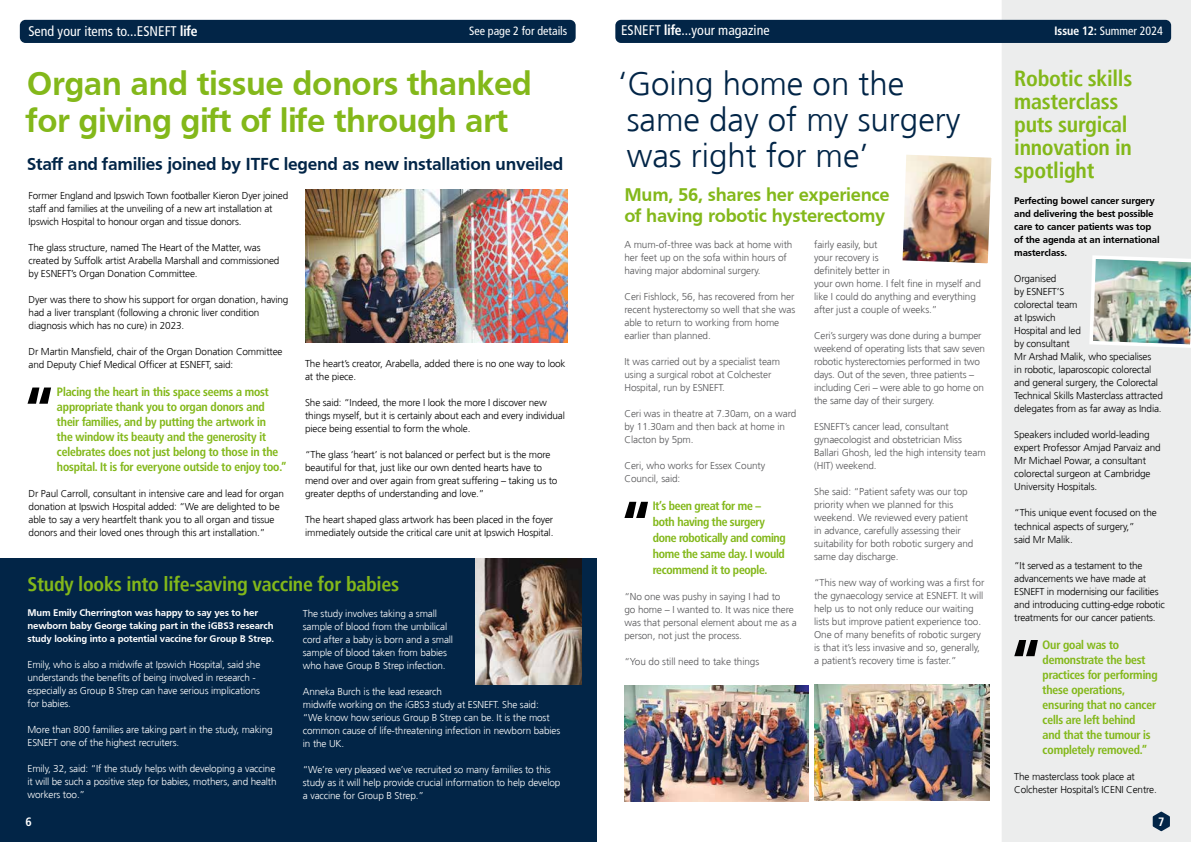
<style>
.page{position:relative;width:1191px;height:842px;background:#fff}
.page>*{position:absolute;margin:0;border:0;box-sizing:border-box;transform-origin:0 0}
.t1{font:700 34.4px/37.5px "Frutiger";letter-spacing:-.015em;color:#83b81a}
.t2{font:300 33px/36px "Frutiger";color:#022547}
.t3{font:700 condensed 22px/23px "Frutiger LT";letter-spacing:-.015em;color:#83b81a}
.t4{font:700 condensed 20px "Frutiger LT";letter-spacing:-.015em;color:#83b81a}
.t5{font:700 19px/21px "Frutiger";letter-spacing:-.015em;color:#83b81a}
.t6{font:700 18px "Frutiger";letter-spacing:-.015em;color:#022547}
.t7{font:condensed 14px "Frutiger LT";color:#fff}
.t8{font:700 12px/15px "Frutiger Condensed BQ";letter-spacing:-.01em;color:#83b81a}
.t9{font:condensed 12px "Frutiger LT";color:#fff}
.t10{font:700 12px "Frutiger Condensed BQ";color:#fff}
.t11{font:300 10px/13px "Frutiger";letter-spacing:-.015em;color:#000}
.t12{font:300 10px/13px "Frutiger";letter-spacing:-.01em;color:#58585a}
.t13{font:300 10px/13px "Frutiger";letter-spacing:-.015em;color:#fff}
.t14{font:700 10px/13px "Frutiger";letter-spacing:-.015em;color:#fff}
.t15{font:700 10px/13px "Frutiger";letter-spacing:-.015em;color:#000}
.s1{font-family:"Frutiger Condensed BQ";font-weight:700;font-stretch:normal}
</style>
<div class="page">
<div style="left:1001px;top:0;width:190px;height:842px;background:#eceded"></div>
<div style="left:0;top:558px;width:596px;height:284px;background:#022547"></div>
<svg style="left:1152px;top:812px;width:17px;height:19px"></svg>
<div style="left:615px;top:20px;width:556px;height:23px;background:#022547;border-radius:6px"></div>
<div style="left:20px;top:20px;width:555px;height:23px;background:#022547;border-radius:6px"></div>
<img style="left:305px;top:190px;width:262px;height:153px">
<svg style="left:28px;top:387px;width:23px;height:17px"></svg>
<img style="left:476px;top:558px;width:105px;height:127px">
<svg style="left:1014px;top:640px;width:24px;height:16px"></svg>
<img style="left:1087px;top:253px;width:104px;height:97px">
<img style="left:902px;top:155px;width:90px;height:109px">
<img style="left:624px;top:685px;width:185px;height:116px">
<svg style="left:624px;top:502px;width:24px;height:16px"></svg>
<img style="left:814px;top:685px;width:175px;height:116px">
<h3 class="t7" style="left:28px;top:23px;width:171px">Send your items to...ESNEFT <span class="s1">life</span></h3>
<p class="t9" style="left:469px;top:24px;width:100px">See page 2 for details</p>
<h3 class="t7" style="left:621px;top:22px;width:150px">ESNEFT <span class="s1">life</span>...your magazine</h3>
<p class="t9" style="left:1054px;top:24px;width:110px"><span class="s1">Issue 12:</span> Summer 2024</p>
<h1 class="t1" style="left:27px;top:64px;width:507px">Organ and tissue donors thanked for giving gift of life through art</h1>
<h2 class="t2" style="left:618px;top:66px;width:344px">‘Going home on the same day of my surgery was right for me’</h2>
<h3 class="t5" style="left:624px;top:184px;width:267px">Mum, 56, shares her experience of having robotic hysterectomy</h3>
<h3 class="t3" style="left:1014px;top:67px;width:120px">Robotic skills masterclass puts surgical innovation in spotlight</h3>
<p class="t15" style="left:1014px;top:194px;width:147px">Perfecting bowel cancer surgery and delivering the best possible care to cancer patients was top of the agenda at an international masterclass.</p>
<p class="t11" style="left:1014px;top:273px;width:150px">Organised<br>by ESNEFT’S<br>colorectal team<br>at Ipswich<br>Hospital and led<br>by consultant<br>Mr Arshad Malik, who specialises<br>in robotic, laparoscopic colorectal and general surgery, the Colorectal<br>Technical Skills Masterclass attracted delegates from as far away as India.</p>
<p class="t11" style="left:1014px;top:429px;width:148px">Speakers included world-leading expert Professor Amjad Parvaiz and<br>Mr Michael Powar, a consultant colorectal surgeon at Cambridge<br>University Hospitals.</p>
<p class="t11" style="left:1014px;top:507px;width:144px">“This unique event focused on the technical aspects of surgery,”<br>said Mr Malik.</p>
<p class="t11" style="left:1014px;top:559px;width:152px">“It served as a testament to the advancements we have made at ESNEFT in modernising our facilities and introducing cutting-edge robotic treatments for our cancer patients.</p>
<p class="t8" style="left:1042px;top:637px;width:116px">Our goal was to demonstrate the best practices for performing these operations, ensuring that no cancer cells are left behind<br>and that the tumour is completely removed.”</p>
<p class="t11" style="left:1014px;top:770px;width:144px">The masterclass took place at<br>Colchester Hospital’s ICENI Centre.</p>
<h3 class="t6" style="left:27px;top:153px;width:538px">Staff and families joined by ITFC legend as new installation unveiled</h3>
<p class="t11" style="left:29px;top:189px;width:261px">Former England and Ipswich Town footballer Kieron Dyer joined staff and families at the unveiling of a new art installation at<br>Ipswich Hospital to honour organ and tissue donors.</p>
<p class="t11" style="left:29px;top:241px;width:252px">The glass structure, named The Heart of the Matter, was created by Suffolk artist Arabella Marshall and commissioned by ESNEFT’s Organ Donation Committee.</p>
<p class="t11" style="left:29px;top:293px;width:261px">Dyer was there to show his support for organ donation, having had a liver transplant (following a chronic liver condition diagnosis which has no cure) in 2023.</p>
<p class="t11" style="left:29px;top:345px;width:255px">Dr Martin Mansfield, chair of the Organ Donation Committee and Deputy Chief Medical Officer at ESNEFT, said:</p>
<p class="t8" style="left:57px;top:384px;width:230px">Placing the heart in this space seems a most appropriate thank you to organ donors and their families, and by putting the artwork in<br>the window its beauty and the generosity it celebrates does not just belong to those in the hospital. It is for everyone outside to enjoy too.”</p>
<p class="t11" style="left:29px;top:487px;width:257px">Dr Paul Carroll, consultant in intensive care and lead for organ donation at Ipswich Hospital added: “We are delighted to be able to say a very heartfelt thank you to all organ and tissue donors and their loved ones through this art installation.”</p>
<p class="t12" style="left:624px;top:238px;width:169px">A mum-of-three was back at home with her feet up on the sofa within hours of having major abdominal surgery.</p>
<p class="t12" style="left:624px;top:290px;width:172px">Ceri Fishlock, 56, has recovered from her recent hysterectomy so well that she was able to return to working from home earlier than planned.</p>
<p class="t12" style="left:624px;top:355px;width:157px">It was carried out by a specialist team using a surgical robot at Colchester<br>Hospital, run by ESNEFT.</p>
<p class="t12" style="left:624px;top:407px;width:173px">Ceri was in theatre at 7.30am, on a ward by 11.30am and then back at home in<br>Clacton by 5pm.</p>
<p class="t12" style="left:624px;top:459px;width:142px">Ceri, who works for Essex County<br>Council, said:</p>
<p class="t8" style="left:653px;top:498px;width:135px;line-height:16px">It’s been great for me – both having the surgery done robotically and coming home the same day. I would recommend it to people.</p>
<p class="t12" style="left:624px;top:590px;width:174px">“No one was pushy in saying I had to<br>go home – I wanted to. It was nice there was that personal element about me as a person, not just the process.</p>
<p class="t12" style="left:624px;top:655px;width:136px">“You do still need to take things</p>
<p class="t12" style="left:814px;top:238px;width:168px">fairly easily, but<br>your recovery is<br>definitely better in<br>your own home. I felt fine in myself and like I could do anything and everything after just a couple of weeks.”</p>
<p class="t12" style="left:814px;top:329px;width:172px">Ceri’s surgery was done during a bumper weekend of operating lists that saw seven robotic hysterectomies performed in two days. Out of the seven, three patients – including Ceri – were able to go home on the same day of their surgery.</p>
<p class="t12" style="left:814px;top:420px;width:173px">ESNEFT’s cancer lead, consultant gynaecologist and obstetrician Miss<br>Ballari Ghosh, led the high intensity team (HIT) weekend.</p>
<p class="t12" style="left:814px;top:485px;width:161px">She said: “Patient safety was our top priority when we planned for this weekend. We reviewed every patient in advance, carefully assessing their suitability for both robotic surgery and same day discharge.</p>
<p class="t12" style="left:814px;top:576px;width:172px">“This new way of working was a first for the gynaecology service at ESNEFT. It will help us to not only reduce our waiting lists but improve patient experience too.<br>One of many benefits of robotic surgery is that it’s less invasive and so, generally, a patient’s recovery time is faster.”</p>
<p class="t11" style="left:305px;top:357px;width:262px">The heart’s creator, Arabella, added there is no one way to look at the piece.</p>
<p class="t11" style="left:305px;top:396px;width:261px">She said: “Indeed, the more I look the more I discover new things myself, but it is certainly about each and every individual piece being essential to form the whole.</p>
<p class="t11" style="left:305px;top:448px;width:254px">“The glass ‘heart’ is not balanced or perfect but is the more beautiful for that, just like our own dented hearts have to mend over and over again from great suffering – taking us to greater depths of understanding and love.”</p>
<p class="t11" style="left:305px;top:513px;width:250px">The heart shaped glass artwork has been placed in the foyer immediately outside the critical care unit at Ipswich Hospital.</p>
<h3 class="t4" style="left:28px;top:572px;width:373px">Study looks into life-saving vaccine for babies</h3>
<p class="t14" style="left:28px;top:606px;width:248px">Mum Emily Cherrington was happy to say yes to her newborn baby George taking part in the iGBS3 research study looking into a potential vaccine for Group B Strep.</p>
<p class="t13" style="left:28px;top:659px;width:234px">Emily, who is also a midwife at Ipswich Hospital, said she understands the benefits of being involved in research - especially as Group B Strep can have serious implications for babies.</p>
<p class="t13" style="left:28px;top:724px;width:247px">More than 800 families are taking part in the study, making<br>ESNEFT one of the highest recruiters.</p>
<p class="t13" style="left:28px;top:763px;width:251px">Emily, 32, said: “If the study helps with developing a vaccine it will be such a positive step for babies, mothers, and health workers too.”</p>
<p class="t13" style="left:303px;top:607px;width:152px">The study involves taking a small sample of blood from the umbilical cord after a baby is born and a small sample of blood taken from babies who have Group B Strep infection.</p>
<p class="t13" style="left:303px;top:685px;width:259px">Anneka Burch is the lead research<br>midwife working on the iGBS3 study at ESNEFT. She said: “We know how serious Group B Strep can be. It is the most common cause of life-threatening infection in newborn babies in the UK.</p>
<p class="t13" style="left:303px;top:763px;width:259px">“We’re very pleased we’ve recruited so many families to this study as it will help provide crucial information to help develop a vaccine for Group B Strep.”</p>
<p class="t10" style="left:26px;top:814px;width:8px">6</p>
<p class="t10" style="left:1158px;top:814px;width:8px">7</p>
</div>
